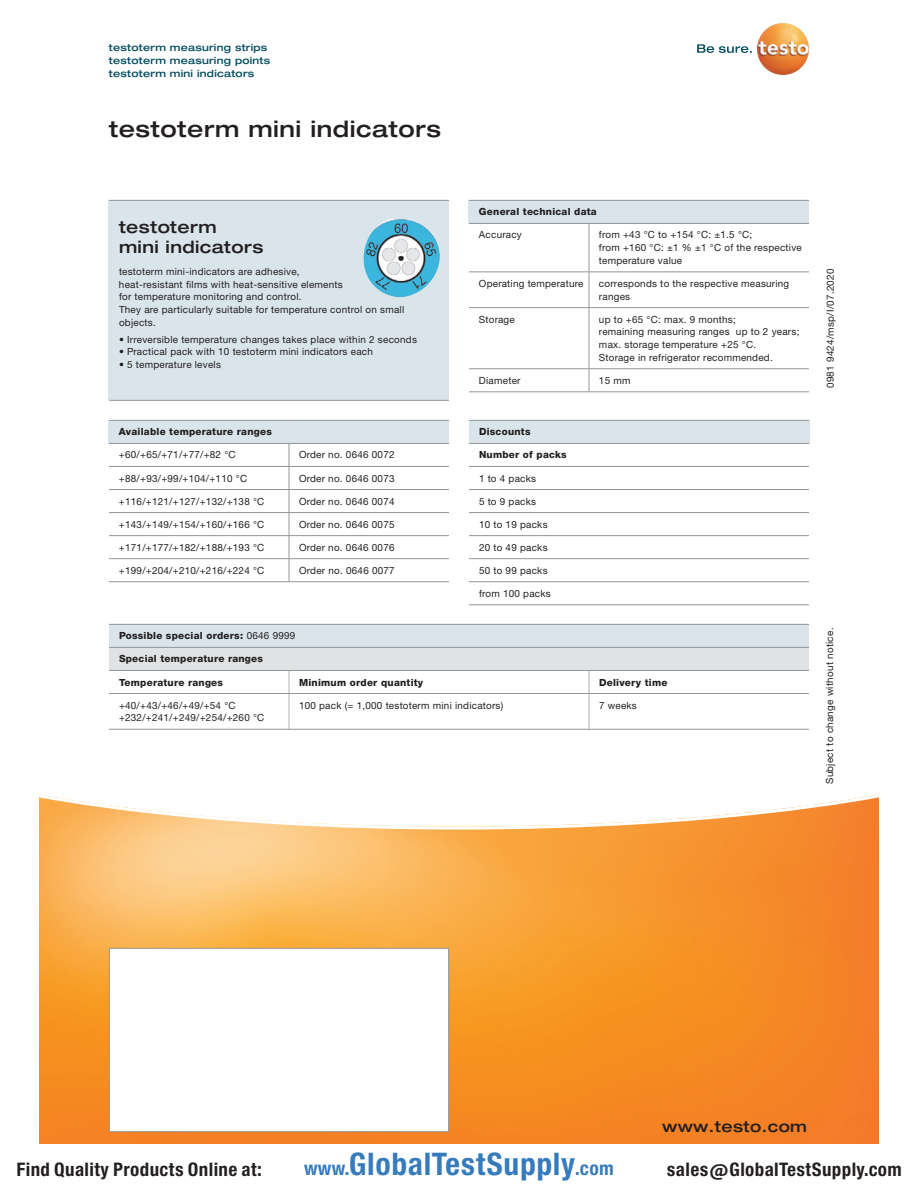
<style>
.page{position:relative;width:918px;height:1188px;background:#fff}
.page>*{position:absolute;margin:0;border:0;box-sizing:border-box;transform-origin:0 0}
.t1{font:29.7px "Europa Gro Nr 2 SBOP Bol Con";letter-spacing:.02em;color:#367bbc}
.t2{font:500 expanded 22.65px "Helvetica Neue LTW1 G";letter-spacing:.025em;color:#231f20}
.t3{font:17.85px "Europa Gro Nr 2 SBOP Bol Con";letter-spacing:.02em;color:#231f20}
.t4{font:500 expanded 16.95px/19.8px "Helvetica Neue LTW1 G";letter-spacing:.025em;color:#231f20}
.t5{font:500 expanded 15.45px "Helvetica Neue LTW1 G";letter-spacing:.025em;color:#231f20}
.t6{font:9.9px/12.8px "Helvetica Neue LTW1 G";letter-spacing:.025em;color:#231f20}
.t7{font:800 9.9px "Helvetica Neue LTW1 G";letter-spacing:.025em;color:#231f20}
.t8{font:500 expanded 9.9px/12.8px "Helvetica Neue LTW1 G";letter-spacing:.025em;color:#074f64}
.s1{font-weight:400}
.s2{font-size:18.3px}
</style>
<div class="page">
<div style="left:109px;top:200px;width:340px;height:200px;background:#d9e5eb"></div>
<svg style="left:39px;top:794px;width:840px;height:350px;background:#f7a44b"></svg>
<svg style="left:697px;top:44px;width:55px;height:9px"></svg>
<img style="left:757px;top:23px;width:52px;height:52px;border-radius:26px">
<hr style="left:109px;top:200px;width:340px;height:1px;background:#939598">
<hr style="left:109px;top:400px;width:340px;height:1px;background:#939598">
<img style="left:363px;top:219px;width:77px;height:78px">
<div style="left:109px;top:948px;width:340px;height:184px;background:#fff;border:1px solid #939598"></div>
<div style="left:469px;top:200px;width:340px;height:23px;background:#d9e5eb"></div>
<hr style="left:469px;top:200px;width:120px;height:1px;background:#939598">
<hr style="left:589px;top:200px;width:220px;height:1px;background:#939598">
<hr style="left:469px;top:223px;width:120px;height:1px;background:#939598">
<hr style="left:589px;top:223px;width:220px;height:1px;background:#939598">
<hr style="left:589px;top:224px;width:1px;height:48px;background:#939598">
<hr style="left:469px;top:272px;width:120px;height:1px;background:#939598">
<hr style="left:589px;top:272px;width:220px;height:1px;background:#939598">
<hr style="left:589px;top:272px;width:1px;height:35px;background:#939598">
<hr style="left:469px;top:307px;width:120px;height:1px;background:#939598">
<hr style="left:589px;top:307px;width:220px;height:1px;background:#939598">
<hr style="left:589px;top:308px;width:1px;height:60px;background:#939598">
<hr style="left:469px;top:368px;width:120px;height:1px;background:#939598">
<hr style="left:589px;top:368px;width:220px;height:1px;background:#939598">
<svg style="left:589px;top:369px;width:1px;height:22px"></svg>
<hr style="left:469px;top:391px;width:120px;height:1px;background:#939598">
<hr style="left:589px;top:391px;width:220px;height:1px;background:#939598">
<div style="left:109px;top:420px;width:340px;height:23px;background:#d9e5eb"></div>
<hr style="left:109px;top:420px;width:180px;height:1px;background:#939598">
<hr style="left:289px;top:420px;width:160px;height:1px;background:#939598">
<hr style="left:109px;top:443px;width:180px;height:1px;background:#939598">
<hr style="left:289px;top:443px;width:160px;height:1px;background:#939598">
<hr style="left:109px;top:466px;width:180px;height:1px;background:#939598">
<hr style="left:289px;top:466px;width:160px;height:1px;background:#939598">
<hr style="left:109px;top:489px;width:180px;height:1px;background:#939598">
<hr style="left:289px;top:489px;width:160px;height:1px;background:#939598">
<hr style="left:109px;top:512px;width:180px;height:1px;background:#939598">
<hr style="left:289px;top:512px;width:160px;height:1px;background:#939598">
<svg style="left:289px;top:444px;width:1px;height:137px"></svg>
<hr style="left:109px;top:535px;width:180px;height:1px;background:#939598">
<hr style="left:289px;top:535px;width:160px;height:1px;background:#939598">
<hr style="left:109px;top:558px;width:180px;height:1px;background:#939598">
<hr style="left:289px;top:558px;width:160px;height:1px;background:#939598">
<hr style="left:109px;top:581px;width:180px;height:1px;background:#939598">
<hr style="left:289px;top:581px;width:160px;height:1px;background:#939598">
<div style="left:469px;top:420px;width:340px;height:23px;background:#d9e5eb"></div>
<hr style="left:469px;top:420px;width:340px;height:1px;background:#939598">
<hr style="left:469px;top:443px;width:340px;height:1px;background:#939598">
<hr style="left:469px;top:466px;width:340px;height:1px;background:#939598">
<hr style="left:469px;top:489px;width:340px;height:1px;background:#939598">
<hr style="left:469px;top:512px;width:340px;height:1px;background:#939598">
<hr style="left:469px;top:535px;width:340px;height:1px;background:#939598">
<hr style="left:469px;top:558px;width:340px;height:1px;background:#939598">
<hr style="left:469px;top:581px;width:340px;height:1px;background:#939598">
<hr style="left:469px;top:604px;width:340px;height:1px;background:#939598">
<div style="left:109px;top:624px;width:700px;height:23px;background:#d9e5eb"></div>
<div style="left:109px;top:647px;width:700px;height:23px;background:#e1e2e4"></div>
<hr style="left:289px;top:694px;width:1px;height:35px;background:#aeb3af">
<svg style="left:589px;top:671px;width:1px;height:22px"></svg>
<hr style="left:589px;top:694px;width:1px;height:35px;background:#aeb3af">
<hr style="left:109px;top:624px;width:180px;height:1px;background:#939598">
<hr style="left:289px;top:624px;width:300px;height:1px;background:#939598">
<hr style="left:589px;top:624px;width:220px;height:1px;background:#939598">
<hr style="left:289px;top:670px;width:300px;height:1px;background:#939598">
<hr style="left:589px;top:670px;width:220px;height:1px;background:#939598">
<hr style="left:109px;top:647px;width:180px;height:1px;background:#939598">
<hr style="left:289px;top:647px;width:300px;height:1px;background:#939598">
<hr style="left:589px;top:647px;width:220px;height:1px;background:#939598">
<hr style="left:109px;top:670px;width:180px;height:1px;background:#939598">
<hr style="left:109px;top:693px;width:180px;height:1px;background:#939598">
<svg style="left:289px;top:671px;width:1px;height:22px"></svg>
<hr style="left:289px;top:693px;width:300px;height:1px;background:#939598">
<hr style="left:589px;top:693px;width:220px;height:1px;background:#939598">
<hr style="left:109px;top:729px;width:180px;height:1px;background:#939598">
<hr style="left:289px;top:729px;width:300px;height:1px;background:#939598">
<hr style="left:589px;top:729px;width:220px;height:1px;background:#939598">
<p class="t8" style="left:109px;top:41px;width:163px">testoterm measuring strips testoterm measuring points testoterm mini indicators</p>
<h2 class="t2" style="left:109px;top:115px;width:334px">testoterm mini indicators</h2>
<h3 class="t4" style="left:119px;top:216px;width:146px">testoterm<br>mini indicators</h3>
<p class="t6" style="left:119px;top:265px;width:287px">testoterm mini-indicators are adhesive,<br>heat-resistant films with heat-sensitive elements<br>for temperature monitoring and control.<br>They are particularly suitable for temperature control on small objects.</p>
<p class="t6" style="left:119px;top:333px;width:299px">• Irreversible temperature changes takes place within 2 seconds</p>
<p class="t6" style="left:119px;top:345px;width:255px">• Practical pack with 10 testoterm mini indicators each</p>
<p class="t6" style="left:119px;top:358px;width:103px">• 5 temperature levels</p>
<p class="t7" style="left:119px;top:426px;width:154px">Available temperature ranges</p>
<p class="t6" style="left:119px;top:448px;width:118px">+60/+65/+71/+77/+82 °C</p>
<p class="t6" style="left:299px;top:448px;width:97px">Order no. 0646 0072</p>
<p class="t6" style="left:119px;top:472px;width:130px">+88/+93/+99/+104/+110 °C</p>
<p class="t6" style="left:299px;top:472px;width:97px">Order no. 0646 0073</p>
<p class="t6" style="left:119px;top:495px;width:147px">+116/+121/+127/+132/+138 °C</p>
<p class="t6" style="left:299px;top:495px;width:97px">Order no. 0646 0074</p>
<p class="t6" style="left:119px;top:518px;width:147px">+143/+149/+154/+160/+166 °C</p>
<p class="t6" style="left:299px;top:518px;width:97px">Order no. 0646 0075</p>
<p class="t6" style="left:119px;top:541px;width:147px">+171/+177/+182/+188/+193 °C</p>
<p class="t6" style="left:299px;top:541px;width:97px">Order no. 0646 0076</p>
<p class="t6" style="left:119px;top:564px;width:147px">+199/+204/+210/+216/+224 °C</p>
<p class="t6" style="left:299px;top:564px;width:97px">Order no. 0646 0077</p>
<p class="t7" style="left:479px;top:206px;width:119px">General technical data</p>
<p class="t6" style="left:479px;top:228px;width:44px">Accuracy</p>
<p class="t6" style="left:599px;top:228px;width:204px">from +43 °C to +154 °C: ±1.5 °C;<br>from +160 °C: ±1 % ±1 °C of the respective temperature value</p>
<p class="t6" style="left:479px;top:277px;width:106px">Operating temperature</p>
<p class="t6" style="left:599px;top:277px;width:192px">corresponds to the respective measuring ranges</p>
<p class="t6" style="left:479px;top:313px;width:37px">Storage</p>
<p class="t6" style="left:599px;top:313px;width:202px">up to +65 °C: max. 9 months;<br>remaining measuring ranges up to 2 years; max. storage temperature +25 °C.<br>Storage in refrigerator recommended.</p>
<p class="t6" style="left:479px;top:374px;width:43px">Diameter</p>
<p class="t6" style="left:599px;top:374px;width:33px">15 mm</p>
<p class="t7" style="left:479px;top:426px;width:53px">Discounts</p>
<p class="t7" style="left:479px;top:449px;width:89px">Number of packs</p>
<p class="t6" style="left:479px;top:472px;width:59px">1 to 4 packs</p>
<p class="t6" style="left:479px;top:495px;width:59px">5 to 9 packs</p>
<p class="t6" style="left:479px;top:518px;width:70px">10 to 19 packs</p>
<p class="t6" style="left:479px;top:541px;width:70px">20 to 49 packs</p>
<p class="t6" style="left:479px;top:564px;width:70px">50 to 99 packs</p>
<p class="t6" style="left:479px;top:587px;width:73px">from 100 packs</p>
<p class="t7" style="left:119px;top:630px;width:178px">Possible special orders: <span class="s1">0646 9999</span></p>
<p class="t7" style="left:119px;top:653px;width:146px">Special temperature ranges</p>
<p class="t7" style="left:119px;top:676px;width:106px">Temperature ranges</p>
<p class="t7" style="left:299px;top:676px;width:126px">Minimum order quantity</p>
<p class="t7" style="left:599px;top:676px;width:70px">Delivery time</p>
<p class="t6" style="left:119px;top:699px;width:147px">+40/+43/+46/+49/+54 °C +232/+241/+249/+254/+260 °C</p>
<p class="t6" style="left:299px;top:699px;width:206px">100 pack (= 1,000 testoterm mini indicators)</p>
<p class="t6" style="left:599px;top:699px;width:39px">7 weeks</p>
<p class="t6" style="left:824px;top:388px;width:121px;rotate:-90deg">0981 9424/msp/I/07.2020</p>
<p class="t6" style="left:823px;top:784px;width:158px;rotate:-90deg">Subject to change without notice.</p>
<h3 class="t5" style="left:662px;top:1117px;width:146px">www.testo.com</h3>
<h3 class="t3" style="left:16px;top:1159px;width:247px">Find Quality Products Online at:</h3>
<h1 class="t1" style="left:304px;top:1147px;width:311px"><span class="s2">www.</span>GlobalTestSupply<span class="s2">.com</span></h1>
<h3 class="t3" style="left:667px;top:1159px;width:236px">sales@GlobalTestSupply.com</h3>
</div>
